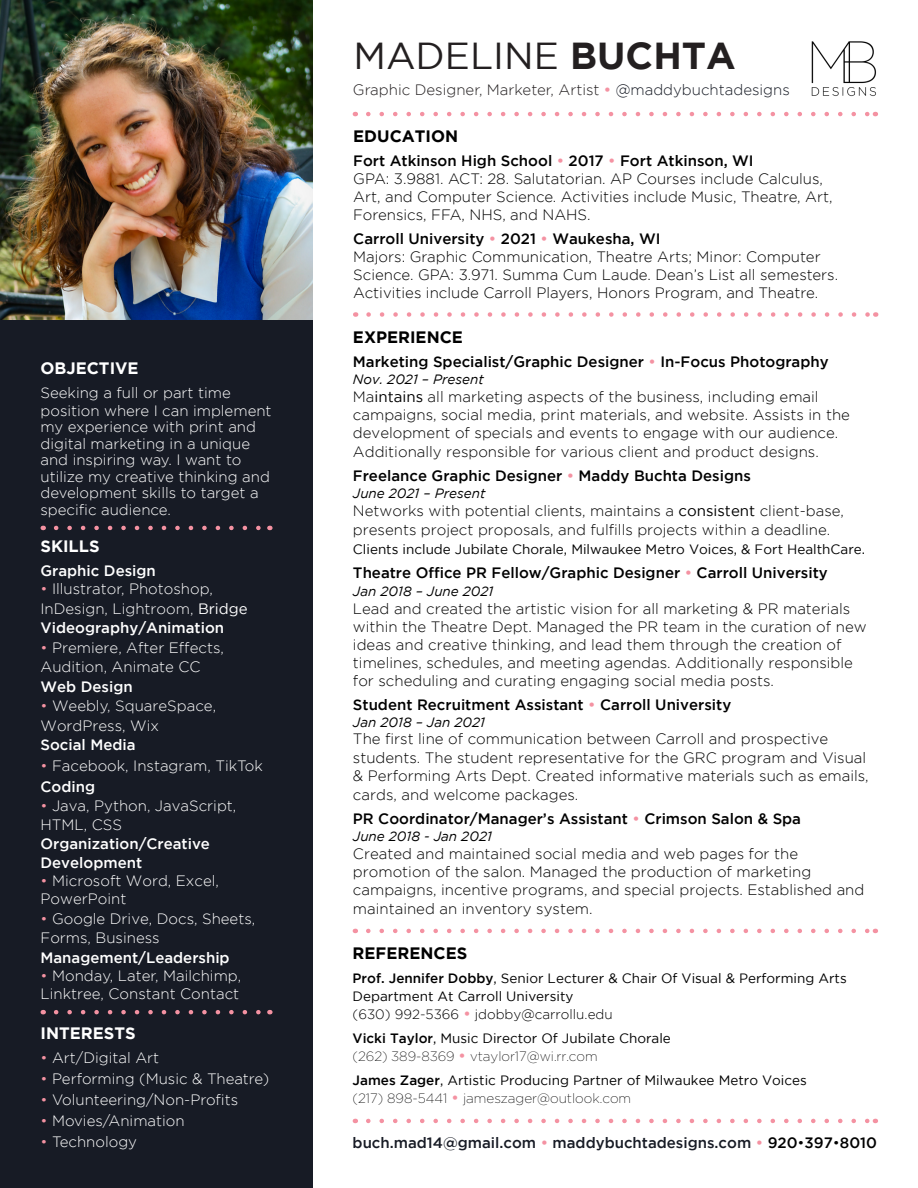
<style>
.page{position:relative;width:918px;height:1188px;background:#fff}
.page>*{position:absolute;margin:0;border:0;box-sizing:border-box;transform-origin:0 0}
.t1{font:37.5px "Gotham";color:#231f20}
.t2{font:700 16.5px "Gotham";color:#000}
.t3{font:700 16.5px "Gotham";color:#fff}
.t4{font:300 15px/18.5px "Gotham";color:#000}
.t5{font:300 15px/19.5px "Gotham";color:#fff}
.t6{font:500 15px "Gotham";color:#000}
.t7{font:500 15px/19px "Gotham";color:#fff}
.t8{font:500 15px "Gotham";color:#171b25}
.t9{font:300 15px "Gotham";color:#231f20}
.t10{font:13.5px/18px "Gotham";color:#000}
.t11{font:italic 13.5px "Gotham";color:#000}
.t12{font:200 13.5px/18px "Gotham";color:#000}
.s1{color:#f492a2}
.s2{font-weight:400}
.s3{font-weight:500}
.s4{font-weight:300;color:#f492a2}
.s5{font-weight:300}
.s6{font-weight:700}
.s7{font-weight:500;color:#f492a2}
.s8{color:#171b25}
.s9{font-weight:500;font-size:15px;color:#f492a2}
.s10{font-weight:200}
.s11{color:#000}
.s12{font-weight:300;color:#000}
</style>
<div class="page">
<img style="left:0;top:0;width:312px;height:321px">
<div style="left:0;top:321px;width:312px;height:867px;background:#171b25"></div>
<img style="left:811px;top:41px;width:65px;height:56px">
<svg style="left:368px;top:112px;width:500px;height:4px"></svg>
<svg style="left:369px;top:312px;width:500px;height:5px"></svg>
<svg style="left:368px;top:929px;width:500px;height:4px"></svg>
<svg style="left:368px;top:1119px;width:500px;height:4px"></svg>
<svg style="left:56px;top:526px;width:205px;height:4px"></svg>
<svg style="left:56px;top:1010px;width:205px;height:4px"></svg>
<p class="t3" style="left:40px;top:358px;width:100px">OBJECTIVE</p>
<p class="t5" style="left:40px;top:383px;width:233px;line-height:18px">Seeking a full or part time position where I can implement</p>
<p class="t5" style="left:40px;top:418px;width:231px;line-height:16.5px">my experience with print and digital marketing in a unique and inspiring way. I want to utilize my creative thinking and development skills to target a specific audience.</p>
<p class="t3" style="left:40px;top:537px;width:61px">SKILLS</p>
<p class="t7" style="left:40px;top:561px;width:117px">Graphic Design</p>
<p class="t5" style="left:40px;top:579px;width:209px"><span class="s1">•</span> Illustrator, Photoshop,<br>InDesign, Lightroom, <span class="s2">Bridge<br></span><span class="s3">Videography/Animation</span></p>
<p class="t5" style="left:41px;top:637px;width:185px"><span class="s1">•</span> Premiere, After Effects,<br>Audition, Animate CC<br><span class="s3">Web Design</span></p>
<p class="t5" style="left:41px;top:696px;width:177px"><span class="s1">•</span> Weebly, SquareSpace,<br>WordPress, Wix<br><span class="s3">Social Media</span></p>
<p class="t5" style="left:41px;top:755px;width:224px;line-height:21px"><span class="s1">•</span> Facebook, Instagram, TikTok<br><span class="s3">Coding</span></p>
<p class="t7" style="left:41px;top:796px;width:197px"><span class="s4">•</span> <span class="s5">Java, Python, JavaScript,<br>HTML, CSS<br></span>Organization/Creative<br>Development</p>
<p class="t5" style="left:41px;top:872px;width:180px;line-height:18px"><span class="s1">•</span> Microsoft Word, Excel,<br>PowerPoint</p>
<p class="t5" style="left:41px;top:908px;width:216px"><span class="s1">•</span> Google Drive, Docs, Sheets,<br>Forms, Business<br><span class="s3">Management/Leadership</span></p>
<p class="t5" style="left:41px;top:966px;width:202px;line-height:18px"><span class="s1">•</span> Monday, Later, Mailchimp,<br>Linktree, Constant Contact</p>
<p class="t3" style="left:40px;top:1023px;width:97px">INTERESTS</p>
<p class="t5" style="left:40px;top:1048px;width:120px"><span class="s1">•</span> Art/Digital Art</p>
<p class="t5" style="left:40px;top:1069px;width:230px"><span class="s1">•</span> Performing (Music &amp; Theatre)</p>
<p class="t5" style="left:40px;top:1090px;width:199px"><span class="s1">•</span> Volunteering/Non-Profits</p>
<p class="t5" style="left:40px;top:1111px;width:146px"><span class="s1">•</span> Movies/Animation</p>
<p class="t5" style="left:40px;top:1132px;width:98px"><span class="s1">•</span> Technology</p>
<p class="t1" style="left:353px;top:35px;width:384px">MADELINE <span class="s6">BUCHTA</span></p>
<p class="t9" style="left:353px;top:82px;width:438px">Graphic Designer, Marketer, Artist <span class="s7">•</span> <span class="s8">@maddybuchtadesigns</span></p>
<p class="t2" style="left:353px;top:127px;width:106px">EDUCATION</p>
<p class="t6" style="left:353px;top:152px;width:402px">Fort Atkinson High School <span class="s1">•</span> 2017 <span class="s1">•</span> Fort Atkinson, WI</p>
<p class="t4" style="left:353px;top:170px;width:481px;line-height:18px">GPA: 3.9881. ACT: 28. Salutatorian. AP Courses include Calculus,<br>Art, and Computer Science. Activities include Music, Theatre, Art,<br>Forensics, FFA, NHS, and NAHS.</p>
<p class="t6" style="left:353px;top:230px;width:309px">Carroll University <span class="s1">•</span> 2021 <span class="s1">•</span> Waukesha, WI</p>
<p class="t4" style="left:353px;top:248px;width:486px;line-height:18px">Majors: Graphic Communication, Theatre Arts; Minor: Computer<br>Science. GPA: 3.971. Summa Cum Laude. Dean’s List all semesters.<br>Activities include Carroll Players, Honors Program, and Theatre.</p>
<p class="t2" style="left:353px;top:327px;width:112px">EXPERIENCE</p>
<p class="t6" style="left:353px;top:353px;width:477px">Marketing Specialist/Graphic Designer <span class="s1">•</span> In-Focus Photography</p>
<p class="t11" style="left:353px;top:372px;width:132px">Nov. 2021 – Present</p>
<p class="t4" style="left:353px;top:387px;width:499px">Ma<span class="s2">intains</span> all marketing aspects of the business, including email campaigns, social media, print materials, and website. Assists in the development of specials and events to engage with our audience.<br>Additionally responsible for various client and product designs.</p>
<p class="t6" style="left:353px;top:467px;width:399px">Freelance Graphic Designer <span class="s1">•</span> Maddy Buchta Designs</p>
<p class="t11" style="left:353px;top:486px;width:134px">June 2021 – Present</p>
<p class="t4" style="left:353px;top:501px;width:493px">Networks with potential clients, maintains a <span class="s2">consistent</span> client-base, presents project proposals, and fulfills projects within a deadline.</p>
<p class="t10" style="left:353px;top:540px;width:514px">Clients include Jubilate Chorale, Milwaukee Metro Voices, &amp; Fort HealthCare.</p>
<p class="t6" style="left:353px;top:564px;width:476px">Theatre Office PR Fellow/Graphic Designer <span class="s1">•</span> Carroll University</p>
<p class="t11" style="left:353px;top:583px;width:142px">Jan 2018 – June 2021</p>
<p class="t4" style="left:353px;top:599px;width:515px;line-height:18px">Lead and created the artistic vision for all marketing &amp; PR materials within the Theatre Dept. Managed the PR team in the curation of new ideas and creative thinking, and lead them through the creation of timelines, schedules, and meeting agendas. Additionally responsible for scheduling and curating engaging social media posts.</p>
<p class="t6" style="left:353px;top:696px;width:380px">Student Recruitment Assistant <span class="s1">•</span> Carroll University</p>
<p class="t11" style="left:353px;top:714px;width:134px">Jan 2018 – Jan 2021</p>
<p class="t4" style="left:353px;top:730px;width:517px">The first line of communication between Carroll and prospective students. The student representative for the GRC program and Visual &amp; Performing Arts Dept. Created informative materials such as emails, cards, and welcome packages.</p>
<p class="t6" style="left:353px;top:810px;width:450px">PR Coordinator/Manager’s Assistant <span class="s1">•</span> Crimson Salon &amp; Spa</p>
<p class="t11" style="left:353px;top:828px;width:140px">June 2018 - Jan 2021</p>
<p class="t4" style="left:353px;top:844px;width:513px">Created and maintained social media and web pages for the promotion of the salon. Managed the production of marketing campaigns, incentive programs, and special projects. Established and maintained an inventory system.</p>
<p class="t2" style="left:353px;top:944px;width:116px">REFERENCES</p>
<p class="t10" style="left:353px;top:969px;width:496px"><span class="s3">Prof. Jennifer Dobby</span>, Senior Lecturer &amp; Chair Of Visual &amp; Performing Arts<br>Department At Carroll University<br><span class="s5">(630) 992-5366</span> <span class="s9">•</span> <span class="s5">jdobby@carrollu.edu</span></p>
<p class="t12" style="left:353px;top:1030px;width:320px"><span class="s3">Vicki Taylor</span><span class="s2">, Music Director Of Jubilate Chorale </span>(262) 389-8369 <span class="s9">•</span> vtaylor17@wi.rr.com</p>
<p class="t10" style="left:353px;top:1071px;width:456px"><span class="s3">James Zager</span>, Artistic Producing Partner of Milwaukee Metro Voices <span class="s10">(217) 898-5441</span> <span class="s9">•</span> <span class="s10">jameszager@outlook.com</span></p>
<p class="t8" style="left:353px;top:1134px;width:526px">buch.mad14@gmail.com <span class="s1">•</span> maddybuchtadesigns.com <span class="s1">•</span> <span class="s11">920</span><span class="s12">•</span><span class="s11">397</span><span class="s12">•</span><span class="s11">8010</span></p>
</div>
